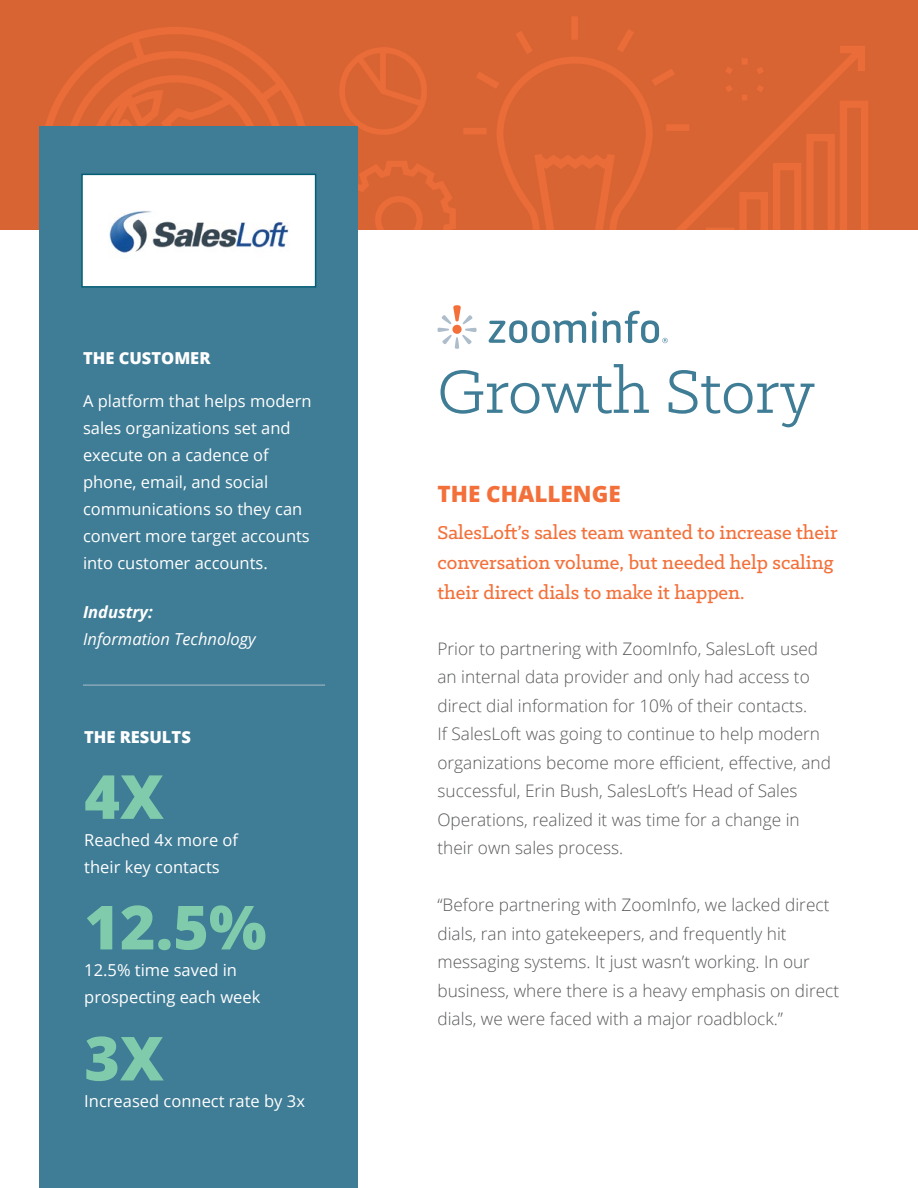
<style>
.page{position:relative;width:918px;height:1188px;background:#fff}
.page>*{position:absolute;margin:0;border:0;box-sizing:border-box;transform-origin:0 0}
.t1{font:69px "Klinic Slab";color:#3f7c95}
.t2{font:800 60.9px "Open Sans";color:#80cbac}
.t3{font:800 22.5px "Open Sans";color:#f3703a}
.t4{font:500 21px/30px "Klinic Slab";color:#f3703a}
.t5{font:300 17.25px/28.5px "Open Sans";color:#58595b}
.t6{font:16.5px/27px "Open Sans";color:#fff}
.t7{font:800 16.5px "Open Sans";color:#fff}
.t8{font:italic 16.5px "Open Sans";color:#fff}
.t9{font:italic 700 16.5px "Open Sans";color:#fff}
</style>
<div class="page">
<div style="left:0;top:0;width:918px;height:230px;background:#d86434"></div>
<svg style="left:45px;top:27px;width:260px;height:99px"></svg>
<svg style="left:339px;top:16px;width:529px;height:214px"></svg>
<div style="left:40px;top:126px;width:318px;height:1062px;background:#3f7c95"></div>
<hr style="left:83px;top:685px;width:242px;height:1px;background:#adbdcb">
<svg style="left:592px;top:311px;width:5px;height:32px"></svg>
<svg style="left:437px;top:305px;width:40px;height:44px"></svg>
<svg style="left:489px;top:320px;width:97px;height:23px"></svg>
<svg style="left:603px;top:311px;width:65px;height:32px"></svg>
<div style="left:82px;top:174px;width:234px;height:113px;background:#fff"></div>
<img style="left:109px;top:211px;width:180px;height:42px">
<div style="left:81px;top:174px;width:235px;height:114px;border:2px solid #045f75"></div>
<p class="t7" style="left:83px;top:345px;width:129px">THE CUSTOMER</p>
<p class="t6" style="left:83px;top:387px;width:230px">A platform that helps modern sales organizations set and execute on a cadence of phone, email, and social communications so they can convert more target accounts into customer accounts.</p>
<p class="t9" style="left:83px;top:600px;width:71px">Industry:</p>
<p class="t8" style="left:83px;top:627px;width:174px">Information Technology</p>
<p class="t7" style="left:84px;top:724px;width:108px">THE RESULTS</p>
<h2 class="t2" style="left:84px;top:750px;width:81px">4X</h2>
<p class="t6" style="left:84px;top:826px;width:155px">Reached 4x more of their key contacts</p>
<h2 class="t2" style="left:84px;top:881px;width:184px">12.5%</h2>
<p class="t6" style="left:84px;top:957px;width:178px">12.5% time saved in prospecting each week</p>
<h2 class="t2" style="left:84px;top:1012px;width:81px">3X</h2>
<p class="t6" style="left:84px;top:1088px;width:222px">Increased connect rate by 3x</p>
<h1 class="t1" style="left:437px;top:348px;width:379px">Growth Story</h1>
<h3 class="t3" style="left:437px;top:476px;width:185px">THE CHALLENGE</h3>
<p class="t4" style="left:437px;top:517px;width:402px">SalesLoft’s sales team wanted to increase their conversation volume, but needed help scaling their direct dials to make it happen.</p>
<p class="t5" style="left:437px;top:634px;width:395px">Prior to partnering with ZoomInfo, SalesLoft used an internal data provider and only had access to direct dial information for 10% of their contacts.<br>If SalesLoft was going to continue to help modern organizations become more efficient, effective, and successful, Erin Bush, SalesLoft’s Head of Sales Operations, realized it was time for a change in their own sales process.</p>
<p class="t5" style="left:437px;top:890px;width:403px">“Before partnering with ZoomInfo, we lacked direct dials, ran into gatekeepers, and frequently hit messaging systems. It just wasn’t working. In our business, where there is a heavy emphasis on direct dials, we were faced with a major roadblock.”</p>
</div>
